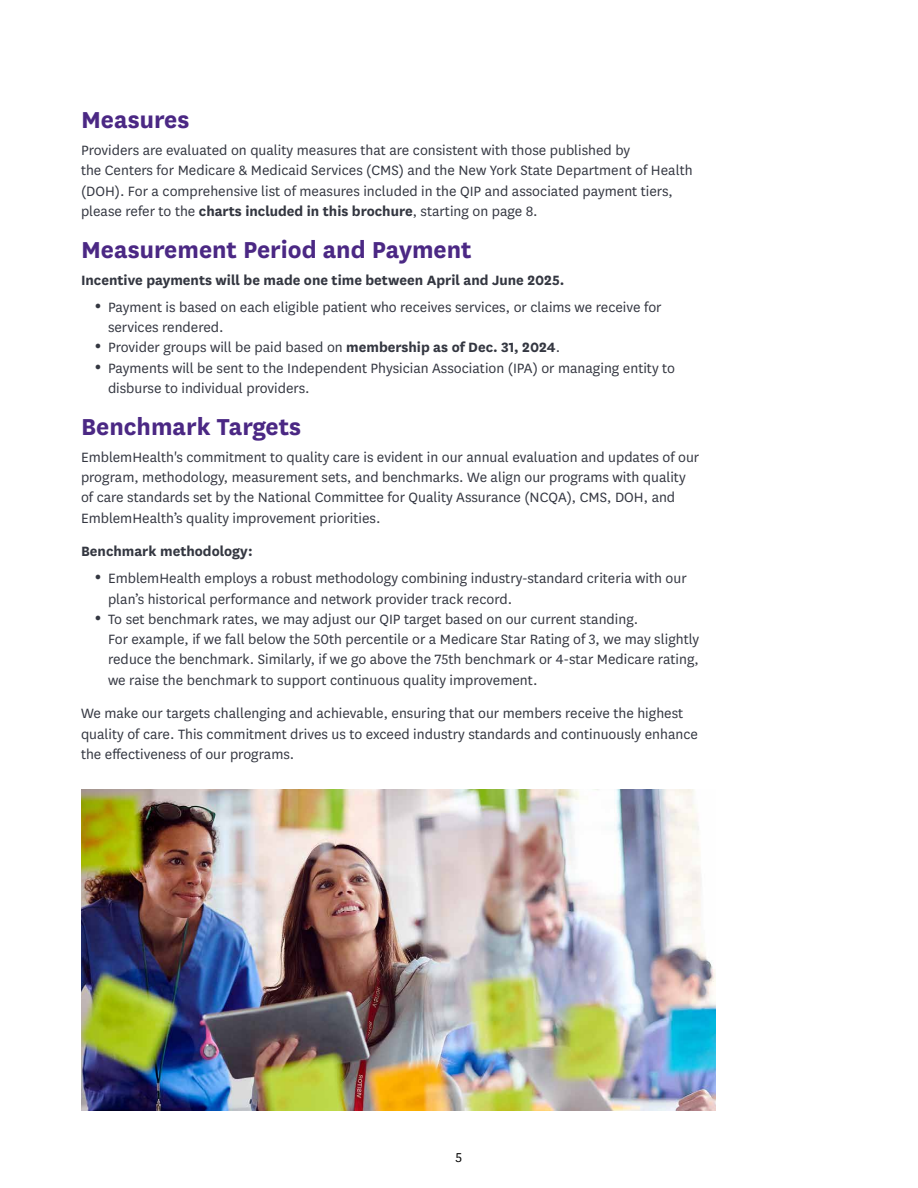
<style>
.page{position:relative;width:918px;height:1188px;background:#fff}
.page>*{position:absolute;margin:0;border:0;box-sizing:border-box;transform-origin:0 0}
.Header_2_National{font:700 27px "National";color:#4b2884}
.Body_Copy_10_5_13_5{font:15.75px/20.2px "National";color:#343741}
.Body_Copy_10_5_13_5-2{font:700 15.75px "National";color:#343741}
.t1{font:15px "National";color:#000}
.s1{font-weight:700}
</style>
<div class="page">
<img style="left:81px;top:789px;width:635px;height:321px">
<p class="Header_2_National" style="left:81px;top:101px;width:110px">Measures</p>
<p class="Body_Copy_10_5_13_5" style="left:81px;top:140px;width:613px">Providers are evaluated on quality measures that are consistent with those published by<br>the Centers for Medicare &amp; Medicaid Services (CMS) and the New York State Department of Health (DOH). For a comprehensive list of measures included in the QIP and associated payment tiers, please refer to the <span class="s1">charts included in this brochure</span>, starting on page 8.</p>
<p class="Header_2_National" style="left:81px;top:231px;width:392px">Measurement Period and Payment</p>
<p class="Body_Copy_10_5_13_5-2" style="left:81px;top:269px;width:485px">Incentive payments will be made one time between April and June 2025.</p>
<p class="Body_Copy_10_5_13_5" style="left:108px;top:296px;width:555px;text-indent:-14px">• Payment is based on each eligible patient who receives services, or claims we receive for services rendered.</p>
<p class="Body_Copy_10_5_13_5" style="left:94px;top:337px;width:467px">• Provider groups will be paid based on <span class="s1">membership as of Dec. 31, 2024</span>.</p>
<p class="Body_Copy_10_5_13_5" style="left:108px;top:357px;width:569px;text-indent:-14px">• Payments will be sent to the Independent Physician Association (IPA) or managing entity to disburse to individual providers.</p>
<p class="Header_2_National" style="left:81px;top:408px;width:222px">Benchmark Targets</p>
<p class="Body_Copy_10_5_13_5" style="left:81px;top:446px;width:620px">EmblemHealth's commitment to quality care is evident in our annual evaluation and updates of our program, methodology, measurement sets, and benchmarks. We align our programs with quality of care standards set by the National Committee for Quality Assurance (NCQA), CMS, DOH, and EmblemHealth’s quality improvement priorities.</p>
<p class="Body_Copy_10_5_13_5-2" style="left:81px;top:540px;width:173px">Benchmark methodology:</p>
<p class="Body_Copy_10_5_13_5" style="left:108px;top:568px;width:580px;text-indent:-14px">• EmblemHealth employs a robust methodology combining industry-standard criteria with our plan’s historical performance and network provider track record.</p>
<p class="Body_Copy_10_5_13_5" style="left:108px;top:608px;width:593px;text-indent:-14px">• To set benchmark rates, we may adjust our QIP target based on our current standing.<br>For example, if we fall below the 50th percentile or a Medicare Star Rating of 3, we may slightly reduce the benchmark. Similarly, if we go above the 75th benchmark or 4-star Medicare rating, we raise the benchmark to support continuous quality improvement.</p>
<p class="Body_Copy_10_5_13_5" style="left:81px;top:703px;width:619px">We make our targets challenging and achievable, ensuring that our members receive the highest quality of care. This commitment drives us to exceed industry standards and continuously enhance the effectiveness of our programs.</p>
<p class="t1" style="left:456px;top:1148px;width:8px">5</p>
</div>
